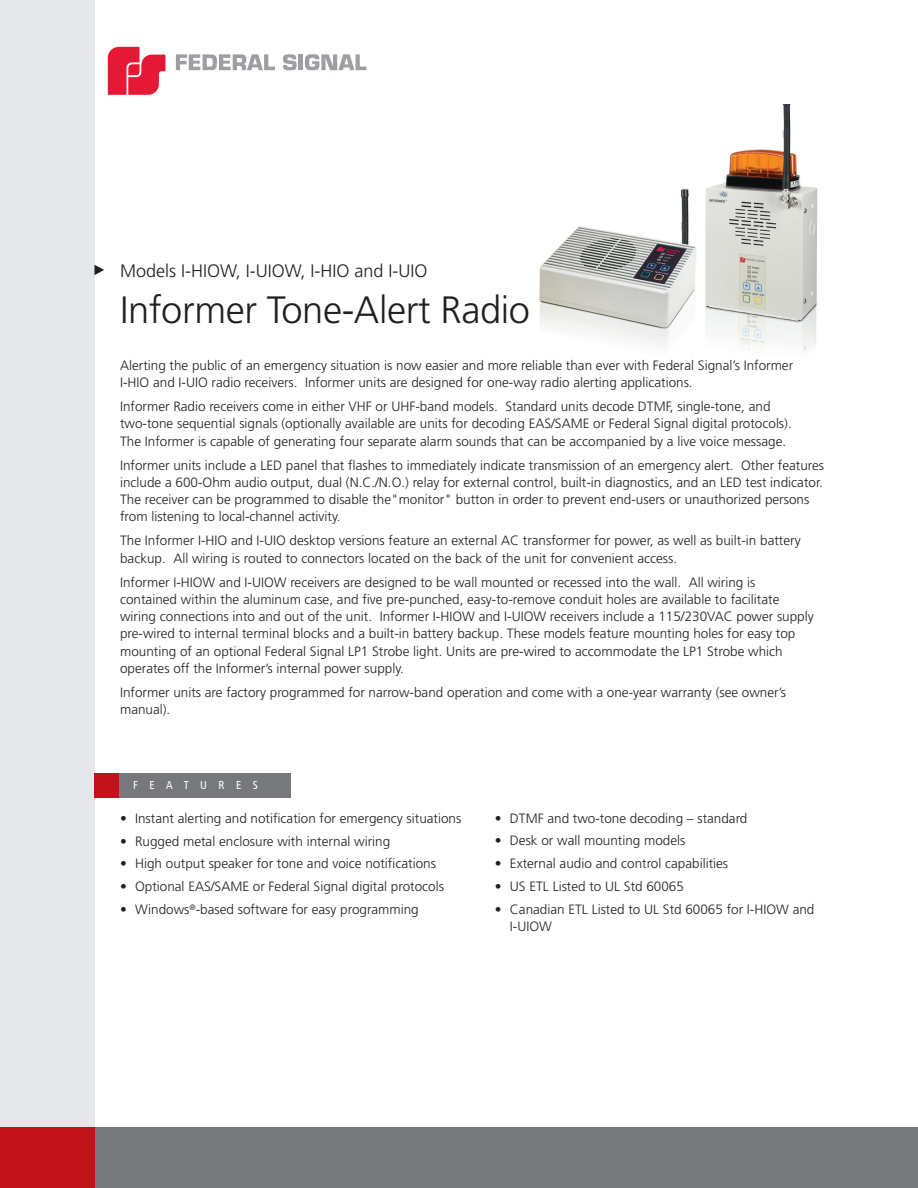
<style>
.page{position:relative;width:918px;height:1188px;background:#fff}
.page>*{position:absolute;margin:0;border:0;box-sizing:border-box;transform-origin:0 0}
.t1{font:300 38.1px "Frutiger LT Std";letter-spacing:-.01em;color:#231f20}
.t2{font:300 18px "Frutiger LT Std";color:#231f20}
.t3{font:300 13.5px/17.2px "Frutiger LT Std";color:#231f20}
.t4{font:condensed 11.55px "Frutiger LT Std";letter-spacing:1em;color:#fff}
</style>
<div class="page">
<div style="left:93px;top:1127px;width:825px;height:61px;background:#76787b"></div>
<div style="left:0;top:0;width:94px;height:1188px;background:#e6e7e9"></div>
<div style="left:0;top:1127px;width:94px;height:61px;background:#c4121a"></div>
<svg style="left:176px;top:54px;width:99px;height:16px"></svg>
<svg style="left:283px;top:54px;width:14px;height:16px"></svg>
<hr style="left:299px;top:54px;width:4px;height:16px;background:#9d9fa2">
<svg style="left:305px;top:54px;width:61px;height:16px"></svg>
<svg style="left:108px;top:47px;width:57px;height:48px"></svg>
<svg style="left:94px;top:265px;width:10px;height:10px"></svg>
<img style="left:539px;top:105px;width:279px;height:248px">
<div style="left:94px;top:773px;width:26px;height:25px;background:#c4121a"></div>
<div style="left:119px;top:773px;width:172px;height:25px;background:#76787b"></div>
<h2 class="t2" style="left:120px;top:260px;width:309px">Models I-HIOW, I-UIOW, I-HIO and I-UIO</h2>
<h1 class="t1" style="left:120px;top:288px;width:411px">Informer Tone-Alert Radio</h1>
<p class="t3" style="left:120px;top:357px;width:675px">Alerting the public of an emergency situation is now easier and more reliable than ever with Federal Signal’s Informer<br>I-HIO and I-UIO radio receivers. Informer units are designed for one-way radio alerting applications.</p>
<p class="t3" style="left:120px;top:398px;width:673px">Informer Radio receivers come in either VHF or UHF-band models. Standard units decode DTMF, single-tone, and two-tone sequential signals (optionally available are units for decoding EAS/SAME or Federal Signal digital protocols).<br>The Informer is capable of generating four separate alarm sounds that can be accompanied by a live voice message.</p>
<p class="t3" style="left:120px;top:457px;width:706px">Informer units include a LED panel that flashes to immediately indicate transmission of an emergency alert. Other features include a 600-Ohm audio output, dual (N.C./N.O.) relay for external control, built-in diagnostics, and an LED test indicator.<br>The receiver can be programmed to disable the"monitor" button in order to prevent end-users or unauthorized persons from listening to local-channel activity.</p>
<p class="t3" style="left:120px;top:532px;width:682px">The Informer I-HIO and I-UIO desktop versions feature an external AC transformer for power, as well as built-in battery backup. All wiring is routed to connectors located on the back of the unit for convenient access.</p>
<p class="t3" style="left:120px;top:574px;width:695px">Informer I-HIOW and I-UIOW receivers are designed to be wall mounted or recessed into the wall. All wiring is contained within the aluminum case, and five pre-punched, easy-to-remove conduit holes are available to facilitate wiring connections into and out of the unit. Informer I-HIOW and I-UIOW receivers include a 115/230VAC power supply pre-wired to internal terminal blocks and a built-in battery backup. These models feature mounting holes for easy top mounting of an optional Federal Signal LP1 Strobe light. Units are pre-wired to accommodate the LP1 Strobe which operates off the Informer’s internal power supply.</p>
<p class="t3" style="left:120px;top:684px;width:668px">Informer units are factory programmed for narrow-band operation and come with a one-year warranty (see owner’s manual).</p>
<p class="t4" style="left:133px;top:779px;width:126px">FEATURES</p>
<p class="t3" style="left:120px;top:810px;width:343px">• Instant alerting and notification for emergency situations</p>
<p class="t3" style="left:120px;top:832px;width:272px">• Rugged metal enclosure with internal wiring</p>
<p class="t3" style="left:120px;top:855px;width:317px">• High output speaker for tone and voice notifications</p>
<p class="t3" style="left:120px;top:878px;width:325px">• Optional EAS/SAME or Federal Signal digital protocols</p>
<p class="t3" style="left:120px;top:901px;width:300px">• Windows<sup>®</sup>-based software for easy programming</p>
<p class="t3" style="left:495px;top:809px;width:254px">• DTMF and two-tone decoding – standard</p>
<p class="t3" style="left:495px;top:832px;width:192px">• Desk or wall mounting models</p>
<p class="t3" style="left:495px;top:855px;width:235px">• External audio and control capabilities</p>
<p class="t3" style="left:495px;top:878px;width:191px">• US ETL Listed to UL Std 60065</p>
<p class="t3" style="left:510px;top:902px;width:306px;line-height:16.2px;text-indent:-15px">• Canadian ETL Listed to UL Std 60065 for I-HIOW and<br>I-UIOW</p>
</div>
